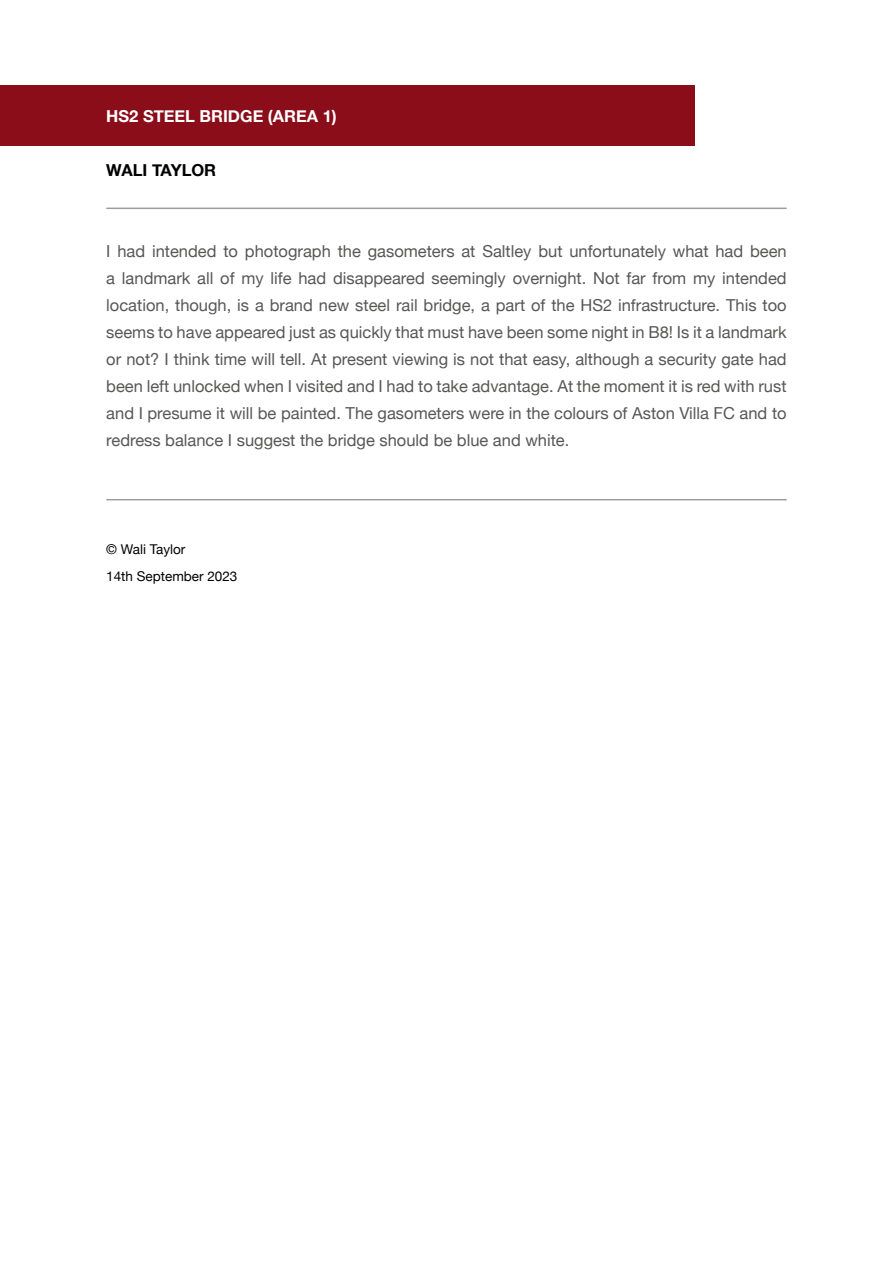
<style>
.page{position:relative;width:893px;height:1263px;background:#fff}
.page>*{position:absolute;margin:0;border:0;box-sizing:border-box;transform-origin:0 0}
.t1{font:16.5px/27px "Helvetica Neue";color:#575756;text-align:justify}
.t2{font:700 16.5px "Helvetica Neue";color:#fff}
.t3{font:700 16.5px "Helvetica Neue";color:#000}
.t4{font:13.5px "Helvetica Neue";color:#000}
</style>
<div class="page">
<div style="left:0;top:85px;width:694px;height:60px;background:#8b0d1a"></div>
<hr style="left:106px;top:208px;width:681px;height:1px;background:#9d9d9c">
<hr style="left:106px;top:499px;width:681px;height:1px;background:#9d9d9c">
<p class="t2" style="left:106px;top:104px;width:232px">HS2 STEEL BRIDGE (AREA 1)</p>
<p class="t3" style="left:106px;top:158px;width:111px">WALI TAYLOR</p>
<p class="t1" style="left:106px;top:239px;width:682px">I had intended to photograph the gasometers at Saltley but unfortunately what had been a landmark all of my life had disappeared seemingly overnight. Not far from my intended location, though, is a brand new steel rail bridge, a part of the HS2 infrastructure. This too seems to have appeared just as quickly that must have been some night in B8! Is it a landmark or not? I think time will tell. At present viewing is not that easy, although a security gate had been left unlocked when I visited and I had to take advantage. At the moment it is red with rust and I presume it will be painted. The gasometers were in the colours of Aston Villa FC and to redress balance I suggest the bridge should be blue and white.</p>
<p class="t4" style="left:106px;top:540px;width:81px">© Wali Taylor</p>
<p class="t4" style="left:106px;top:567px;width:133px">14th September 2023</p>
</div>
